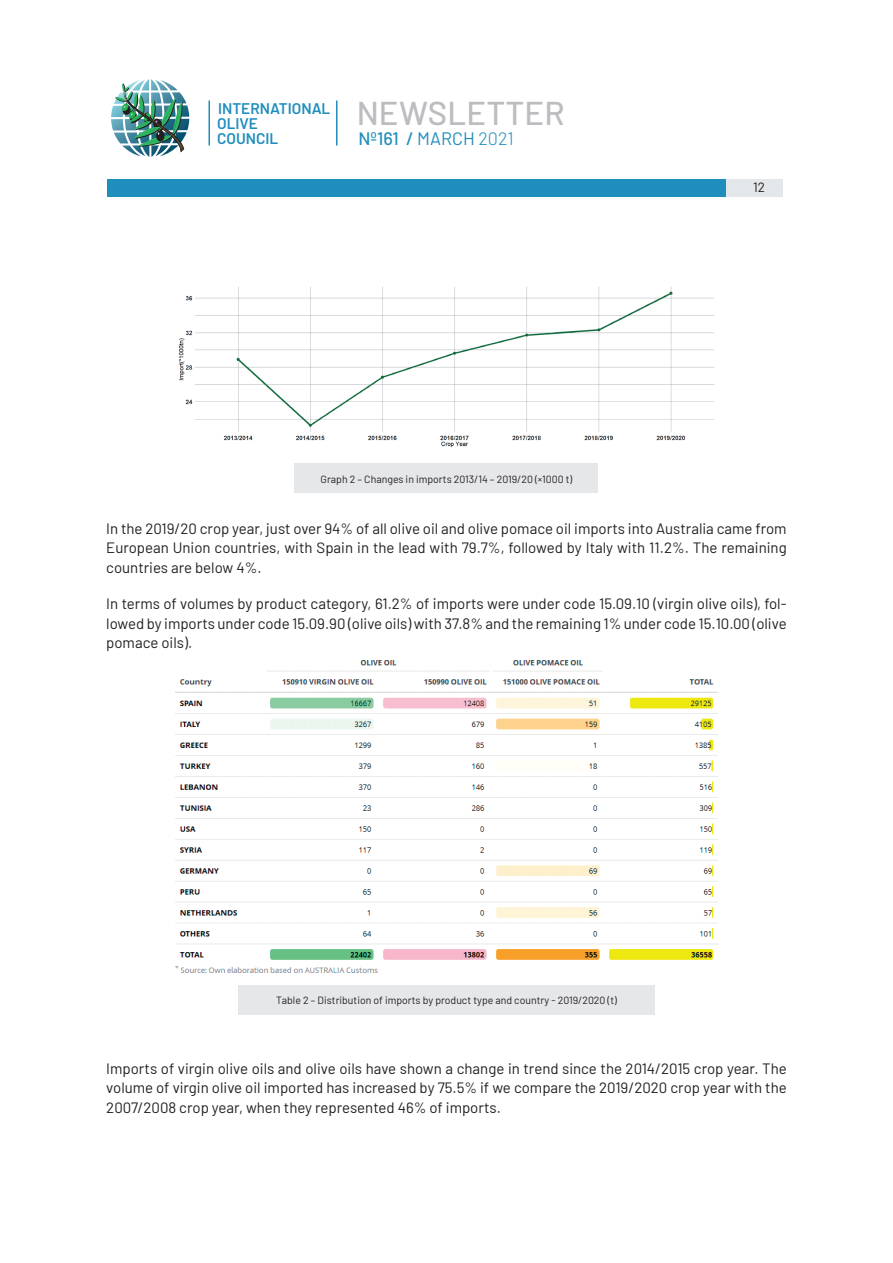
<style>
.page{position:relative;width:893px;height:1263px;background:#fff}
.page>*{position:absolute;margin:0;border:0;box-sizing:border-box;transform-origin:0 0}
.t1{font:500 33px "Barlow";letter-spacing:.005em;color:#bcbdc0}
.t2{font:500 18px "Barlow";color:#208ebc}
.t3{font:600 15.45px/15.5px "Barlow";color:#208ebc}
.t4{font:15px/19.5px "Barlow";color:#231f20;text-align:justify}
.t5{font:13.5px "Barlow";color:#231f20}
.t6{font:10.5px "Barlow";color:#231f20}
.s1{font-weight:400}
.s2{font-weight:300}
</style>
<div class="page">
<hr style="left:208px;top:100px;width:2px;height:45px;background:#208ebc">
<hr style="left:336px;top:100px;width:1px;height:45px;background:#208ebc">
<div style="left:107px;top:179px;width:675px;height:17px;background:#208ebc"></div>
<div style="left:726px;top:179px;width:57px;height:17px;background:#e4e7e9"></div>
<img style="left:111px;top:79px;width:78px;height:78px">
<div style="left:295px;top:463px;width:303px;height:30px;background:#e6e7e9"></div>
<div style="left:238px;top:985px;width:417px;height:30px;background:#e6e7e9"></div>
<img style="left:178px;top:286px;width:536px;height:162px">
<img style="left:176px;top:660px;width:541px;height:312px">
<p class="t3" style="left:217px;top:99px;width:115px">INTERNATIONAL<br>OLIVE<br>COUNCIL</p>
<h1 class="t1" style="left:357px;top:89px;width:209px">NEWSLETTER</h1>
<p class="t2" style="left:358px;top:126px;width:157px">Nº161 / <span class="s1">MARCH</span> <span class="s2">2021</span></p>
<p class="t6" style="left:321px;top:471px;width:253px">Graph 2 – Changes in imports 2013/14 – 2019/20 (×1000 t)</p>
<p class="t5" style="left:753px;top:177px;width:13px">12</p>
<p class="t4" style="left:106px;top:517px;width:682px">In the 2019/20 crop year, just over 94% of all olive oil and olive pomace oil imports into Australia came from European Union countries, with Spain in the lead with 79.7%, followed by Italy with 11.2%. The remaining countries are below 4%.</p>
<p class="t4" style="left:106px;top:593px;width:682px">In terms of volumes by product category, 61.2% of imports were under code 15.09.10 (virgin olive oils), fol&shy;lowed by imports under code 15.09.90 (olive oils) with 37.8% and the remaining 1% under code 15.10.00 (olive pomace oils).</p>
<p class="t6" style="left:276px;top:993px;width:342px">Table 2 – Distribution of imports by product type and country - 2019/2020 (t)</p>
<p class="t4" style="left:106px;top:1057px;width:682px">Imports of virgin olive oils and olive oils have shown a change in trend since the 2014/2015 crop year. The volume of virgin olive oil imported has increased by 75.5% if we compare the 2019/2020 crop year with the 2007/2008 crop year, when they represented 46% of imports.</p>
</div>
